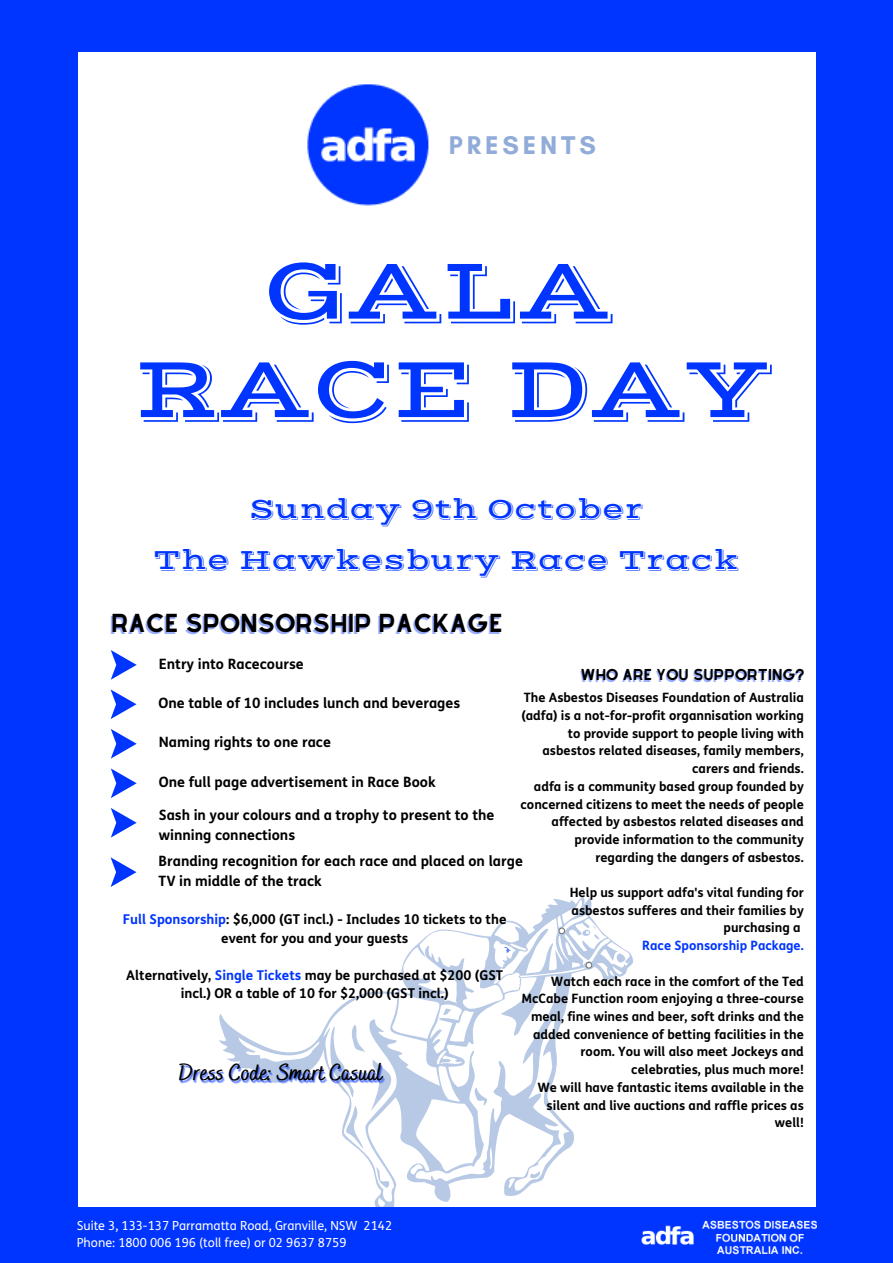
<style>
.page{position:relative;width:893px;height:1263px;background:#fff}
.page>*{position:absolute;margin:0;border:0;box-sizing:border-box;transform-origin:0 0}
.t1{font:89.85px/98.4px "Vast Shadow";color:#0035ff;text-align:center}
.t2{font:29.4px "Vast Shadow";color:#0035ff}
.t3{font:29.25px "Vast Shadow";color:#0035ff}
.t4{font:700 26.17px "Glacial Indifference";letter-spacing:.15em;color:#91acd8}
.t5{font:700 23.17px "Bakerie Smooth";color:#000}
.t6{font:22.73px "Alyssum Sans";color:#000}
.t7{font:700 14.25px/19.6px "FS Me";color:#000}
.t8{font:13.8px "Alyssum Sans";color:#000}
.t9{font:700 13.5px/18.6px "FS Me";color:#000;text-align:center}
.t10{font:700 12.9px/17.7px "FS Me";color:#000;text-align:right}
.t11{font:700 12.9px "FS Me";color:#0035ff}
.t12{font:12.52px/17.3px "FS Me";color:#fff}
.s1{color:#0035ff}
.s2{color:rgb(0 53 255/.3)}
</style>
<div class="page">
<svg style="left:219px;top:897px;width:414px;height:171px"></svg>
<svg style="left:238px;top:899px;width:394px;height:308px"></svg>
<div style="left:0;top:0;width:77px;height:1263px;background:#0035ff"></div>
<img style="left:307px;top:84px;width:122px;height:122px">
<div style="left:816px;top:0;width:77px;height:1263px;background:#0035ff"></div>
<div style="left:0;top:0;width:893px;height:51px;background:#0035ff"></div>
<div style="left:0;top:1207px;width:893px;height:56px;background:#0035ff"></div>
<svg style="left:111px;top:650px;width:26px;height:30px"></svg>
<svg style="left:111px;top:689px;width:25px;height:30px"></svg>
<svg style="left:111px;top:729px;width:26px;height:30px"></svg>
<svg style="left:111px;top:768px;width:26px;height:30px"></svg>
<svg style="left:111px;top:808px;width:26px;height:30px"></svg>
<svg style="left:111px;top:857px;width:25px;height:30px"></svg>
<img style="left:641px;top:1220px;width:175px;height:35px">
<h3 class="t4" style="left:449px;top:129px;width:149px">PRESENTS</h3>
<h1 class="t1" style="left:134px;top:243px;width:639px">GALA<br>RACE DAY</h1>
<h3 class="t3" style="left:249px;top:491px;width:396px">Sunday 9th October</h3>
<h2 class="t2" style="left:154px;top:542px;width:587px">The Hawkesbury Race Track</h2>
<h3 class="t6" style="left:111px;top:609px;width:393px">RACE SPONSORSHIP PACKAGE</h3>
<p class="t7" style="left:159px;top:655px;width:146px">Entry into Racecourse</p>
<p class="t7" style="left:159px;top:695px;width:303px">One table of 10 includes lunch and beverages</p>
<p class="t7" style="left:159px;top:734px;width:174px">Naming rights to one race</p>
<p class="t7" style="left:159px;top:773px;width:278px">One full page advertisement in Race Book</p>
<p class="t7" style="left:159px;top:806px;width:337px">Sash in your colours and a trophy to present to the winning connections</p>
<p class="t7" style="left:159px;top:853px;width:366px">Branding recognition for each race and placed on large<br>TV in middle of the track</p>
<p class="t8" style="left:580px;top:666px;width:225px">WHO ARE YOU SUPPORTING?</p>
<p class="t10" style="left:520px;top:690px;width:285px">The Asbestos Diseases Foundation of Australia (adfa) is a not-for-profit organnisation working to provide support to people living with asbestos related diseases, family members, carers and friends.<br>adfa is a community based group founded by concerned citizens to meet the needs of people affected by asbestos related diseases and provide information to the community regarding the dangers of asbestos.</p>
<p class="t10" style="left:570px;top:885px;width:236px">Help us support adfa's vital funding for asbestos sufferes and their families by purchasing a</p>
<p class="t11" style="left:642px;top:940px;width:163px">Race Sponsorship Package.</p>
<p class="t10" style="left:521px;top:973px;width:284px">Watch each race in the comfort of the Ted McCabe Function room enjoying a three-course meal, fine wines and beer, soft drinks and the added convenience of betting facilities in the room. You will also meet Jockeys and celebraties, plus much more!<br>We will have fantastic items available in the silent and live auctions and raffle prices as well!</p>
<p class="t9" style="left:123px;top:911px;width:385px"><span class="s1">Full Sponsorship</span>: $6,000 (GT incl.) - Includes 10 tickets to the event for you and your guests</p>
<p class="t9" style="left:126px;top:967px;width:378px">Alternatively, <span class="s1">Single Tickets</span> may be purchased at $200 (GST incl.) OR a table of 10 for $2,000 (GST incl.)</p>
<h3 class="t5" style="left:181px;top:1059px;width:203px"><span class="s2">Dress Code</span>: Smart Casual</h3>
<p class="t12" style="left:77px;top:1218px;width:317px">Suite 3, 133-137 Parramatta Road, Granville, NSW 2142<br>Phone: 1800 006 196 (toll free) or 02 9637 8759</p>
</div>
